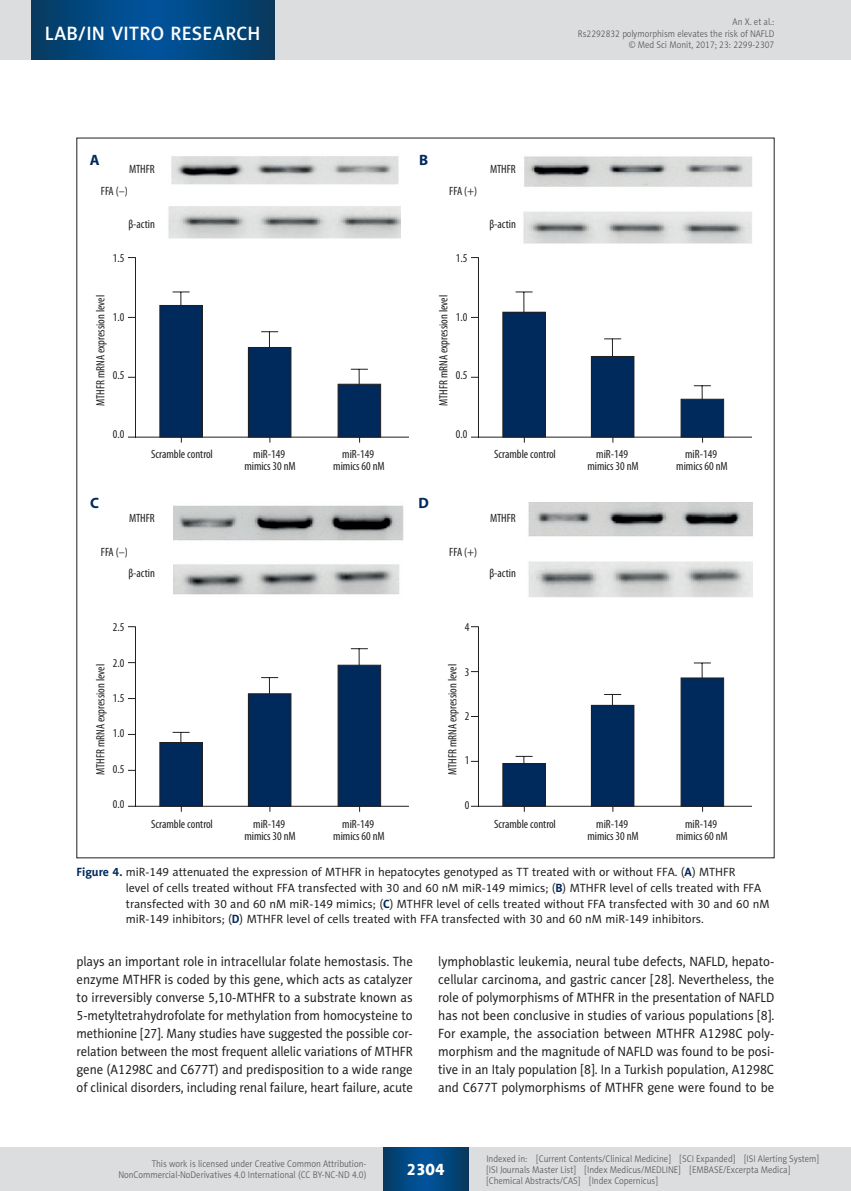
<style>
.page{position:relative;width:851px;height:1191px;background:#fff}
.page>*{position:absolute;margin:0;border:0;box-sizing:border-box;transform-origin:0 0}
.t1{font:19.5px "Naomi Sans EFN Medium";letter-spacing:.015em;color:#fff}
.t2{font:16.5px "Naomi Sans EFN Heavy";color:#fff}
.t3{font:700 15px "Myriad Pro";color:#00295c}
.MSM_Body{font:13.5px/18px "Naomi Sans EFN";letter-spacing:-.005em;color:#231f20;text-align:justify;scale:.95 1}
.t4{font:condensed 12px/12px "Myriad Pro";color:#231f20;text-align:center}
.MSM_Rycina_tytul{font:12px/15.8px "Naomi Sans EFN";color:#231f20}
.t5{font:9.75px/11.2px "Naomi Sans EFN Light";color:#57585a;text-align:right;scale:.9 1}
.s1{font-weight:700;color:#00295c}
</style>
<div class="page">
<img style="left:523px;top:156px;width:229px;height:88px">
<img style="left:173px;top:505px;width:230px;height:90px">
<img style="left:528px;top:502px;width:224px;height:95px">
<img style="left:168px;top:156px;width:233px;height:83px">
<svg style="left:128px;top:257px;width:281px;height:181px"></svg>
<svg style="left:159px;top:305px;width:209px;height:138px"></svg>
<div style="left:337px;top:384px;width:44px;height:53px;background:#00295c;border:1px solid #231f20"></div>
<svg style="left:471px;top:257px;width:281px;height:181px"></svg>
<svg style="left:502px;top:311px;width:209px;height:132px"></svg>
<div style="left:680px;top:399px;width:43px;height:38px;background:#00295c;border:1px solid #231f20"></div>
<svg style="left:128px;top:626px;width:281px;height:181px"></svg>
<svg style="left:159px;top:648px;width:209px;height:164px"></svg>
<div style="left:337px;top:665px;width:44px;height:141px;background:#00295c;border:1px solid #231f20"></div>
<svg style="left:471px;top:626px;width:281px;height:181px"></svg>
<svg style="left:502px;top:662px;width:209px;height:150px"></svg>
<div style="left:680px;top:677px;width:43px;height:129px;background:#00295c;border:1px solid #231f20"></div>
<div style="left:0;top:1148px;width:850px;height:43px;background:#dcdddf"></div>
<svg style="left:383px;top:1147px;width:85px;height:43px;background:#02477e"></svg>
<div style="left:0;top:0;width:850px;height:60px;background:#dcdddf"></div>
<hr style="left:850px;top:0;width:1px;height:60px;background:#dcdddf">
<svg style="left:32px;top:0;width:242px;height:60px;background:#02477f"></svg>
<h1 class="t1" style="left:45px;top:22px;width:217px">LAB/IN VITRO RESEARCH</h1>
<p class="t5" style="left:578px;top:16px;width:220px">An X. et al.:<br>Rs2292832 polymorphism elevates the risk of NAFLD © Med Sci Monit, 2017; 23: 2299-2307</p>
<p class="t3" style="left:90px;top:151px;width:11px">A</p>
<p class="t4" style="left:129px;top:163px;width:27px">MTHFR</p>
<p class="t3" style="left:419px;top:151px;width:11px">B</p>
<p class="t4" style="left:490px;top:163px;width:27px">MTHFR</p>
<p class="t4" style="left:101px;top:186px;width:28px">FFA (–)</p>
<p class="t4" style="left:449px;top:186px;width:30px">FFA (+)</p>
<p class="t4" style="left:128px;top:218px;width:28px">β-actin</p>
<p class="t4" style="left:489px;top:218px;width:28px">β-actin</p>
<p class="t4" style="left:113px;top:252px;width:13px">1.5</p>
<p class="t4" style="left:456px;top:252px;width:13px">1.5</p>
<p class="t4" style="left:95px;top:406px;width:112px;rotate:-90deg">MTHFR mRNA expression level</p>
<p class="t4" style="left:113px;top:311px;width:13px">1.0</p>
<p class="t4" style="left:113px;top:369px;width:13px">0.5</p>
<p class="t4" style="left:437px;top:406px;width:112px;rotate:-90deg">MTHFR mRNA expression level</p>
<p class="t4" style="left:456px;top:311px;width:13px">1.0</p>
<p class="t4" style="left:456px;top:369px;width:13px">0.5</p>
<p class="t4" style="left:113px;top:428px;width:13px">0.0</p>
<p class="t4" style="left:456px;top:428px;width:13px">0.0</p>
<p class="t4" style="left:151px;top:448px;width:63px">Scramble control</p>
<p class="t4" style="left:244px;top:448px;width:53px">miR-149 mimics 30 nM</p>
<p class="t4" style="left:333px;top:448px;width:53px">miR-149 mimics 60 nM</p>
<p class="t4" style="left:494px;top:448px;width:63px">Scramble control</p>
<p class="t4" style="left:587px;top:448px;width:53px">miR-149 mimics 30 nM</p>
<p class="t4" style="left:676px;top:448px;width:53px">miR-149 mimics 60 nM</p>
<p class="t3" style="left:90px;top:493px;width:10px">C</p>
<p class="t3" style="left:418px;top:493px;width:12px">D</p>
<p class="t4" style="left:129px;top:512px;width:27px">MTHFR</p>
<p class="t4" style="left:490px;top:512px;width:27px">MTHFR</p>
<p class="t4" style="left:101px;top:546px;width:28px">FFA (–)</p>
<p class="t4" style="left:449px;top:546px;width:30px">FFA (+)</p>
<p class="t4" style="left:128px;top:567px;width:28px">β-actin</p>
<p class="t4" style="left:489px;top:567px;width:28px">β-actin</p>
<p class="t4" style="left:113px;top:621px;width:13px">2.5</p>
<p class="t4" style="left:113px;top:657px;width:13px">2.0</p>
<p class="t4" style="left:113px;top:692px;width:13px">1.5</p>
<p class="t4" style="left:113px;top:727px;width:13px">1.0</p>
<p class="t4" style="left:113px;top:763px;width:13px">0.5</p>
<p class="t4" style="left:113px;top:798px;width:13px">0.0</p>
<p class="t4" style="left:95px;top:775px;width:112px;rotate:-90deg">MTHFR mRNA expression level</p>
<p class="t4" style="left:465px;top:621px;width:6px">4</p>
<p class="t4" style="left:465px;top:666px;width:6px">3</p>
<p class="t4" style="left:465px;top:710px;width:6px">2</p>
<p class="t4" style="left:465px;top:754px;width:6px">1</p>
<p class="t4" style="left:465px;top:799px;width:6px">0</p>
<p class="t4" style="left:446px;top:775px;width:112px;rotate:-90deg">MTHFR mRNA expression level</p>
<p class="t4" style="left:151px;top:817px;width:63px">Scramble control</p>
<p class="t4" style="left:244px;top:817px;width:53px">miR-149 mimics 30 nM</p>
<p class="t4" style="left:333px;top:817px;width:53px">miR-149 mimics 60 nM</p>
<p class="t4" style="left:494px;top:817px;width:63px">Scramble control</p>
<p class="t4" style="left:587px;top:817px;width:53px">miR-149 mimics 30 nM</p>
<p class="t4" style="left:676px;top:817px;width:53px">miR-149 mimics 60 nM</p>
<p class="MSM_Rycina_tytul" style="left:126px;top:864px;width:645px;text-indent:-49px"><span class="s1">Figure 4.</span> miR-149 attenuated the expression of MTHFR in hepatocytes genotyped as TT treated with or without FFA. (<span class="s1">A</span>) MTHFR<br>level of cells treated without FFA transfected with 30 and 60 nM miR-149 mimics; (<span class="s1">B</span>) MTHFR level of cells treated with FFA transfected with 30 and 60 nM miR-149 mimics; (<span class="s1">C</span>) MTHFR level of cells treated without FFA transfected with 30 and 60 nM miR-149 inhibitors; (<span class="s1">D</span>) MTHFR level of cells treated with FFA transfected with 30 and 60 nM miR-149 inhibitors.</p>
<p class="MSM_Body" style="left:77px;top:952px;width:355px">plays an important role in intracellular folate hemostasis. The enzyme MTHFR is coded by this gene, which acts as catalyzer to irreversibly converse 5,10-MTHFR to a substrate known as 5-metyltetrahydrofolate for methylation from homocysteine to methionine [27]. Many studies have suggested the possible cor&shy;relation between the most frequent allelic variations of MTHFR gene (A1298C and C677T) and predisposition to a wide range of clinical disorders, including renal failure, heart failure, acute</p>
<p class="MSM_Body" style="left:438px;top:952px;width:355px">lymphoblastic leukemia, neural tube defects, NAFLD, hepato&shy;cellular carcinoma, and gastric cancer [28]. Nevertheless, the role of polymorphisms of MTHFR in the presentation of NAFLD has not been conclusive in studies of various populations [8].<br>For example, the association between MTHFR A1298C poly&shy;morphism and the magnitude of NAFLD was found to be posi&shy;tive in an Italy population [8]. In a Turkish population, A1298C and C677T polymorphisms of MTHFR gene were found to be</p>
<p class="t5" style="left:118px;top:1158px;width:277px">This work is licensed under Creative Common Attribution-<br>NonCommercial-NoDerivatives 4.0 International (CC BY-NC-ND 4.0)</p>
<p class="t2" style="left:406px;top:1159px;width:40px">2304</p>
<p class="t5" style="left:486px;top:1152px;width:371px;text-align:left">Indexed in: [Current Contents/Clinical Medicine] [SCI Expanded] [ISI Alerting System] [ISI Journals Master List] [Index Medicus/MEDLINE] [EMBASE/Excerpta Medica] [Chemical Abstracts/CAS] [Index Copernicus]</p>
</div>
